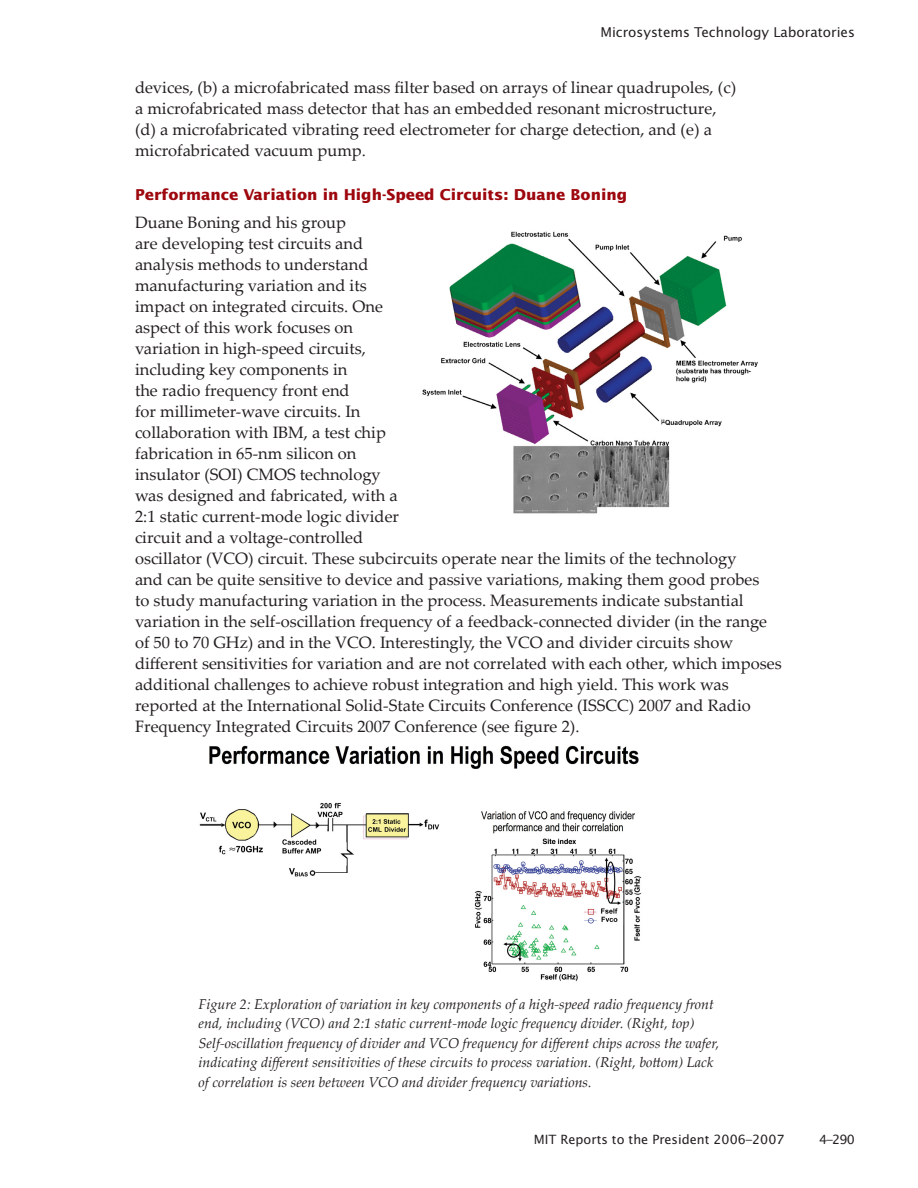
<style>
.page{position:relative;width:918px;height:1188px;background:#fff}
.page>*{position:absolute;margin:0;border:0;box-sizing:border-box;transform-origin:0 0}
.t1{font:16.5px/21px "Palatino Linotype";color:#231f20}
.Heading_3{font:700 15px "Lucida Sans Std";color:#9d070d}
.t2{font:italic 14.25px/19.5px "Palatino Linotype";color:#231f20}
.t3{font:13.5px "Lucida Sans Std";color:#231f20}
.t4{font:12.75px "Lucida Sans Std";color:#231f20}
</style>
<div class="page">
<img style="left:422px;top:231px;width:336px;height:283px">
<img style="left:199px;top:745px;width:442px;height:236px">
<p class="t3" style="left:600px;top:25px;width:256px">Microsystems Technology Laboratories</p>
<p class="t1" style="left:135px;top:76px;width:603px">devices, (b) a microfabricated mass filter based on arrays of linear quadrupoles, (c) a microfabricated mass detector that has an embedded resonant microstructure, (d) a microfabricated vibrating reed electrometer for charge detection, and (e) a microfabricated vacuum pump.</p>
<p class="Heading_3" style="left:135px;top:186px;width:494px">Performance Variation in High-Speed Circuits: Duane Boning</p>
<p class="t1" style="left:135px;top:211px;width:648px">Duane Boning and his group<br>are developing test circuits and<br>analysis methods to understand<br>manufacturing variation and its<br>impact on integrated circuits. One<br>aspect of this work focuses on<br>variation in high-speed circuits,<br>including key components in<br>the radio frequency front end<br>for millimeter-wave circuits. In<br>collaboration with IBM, a test chip<br>fabrication in 65-nm silicon on<br>insulator (SOI) CMOS technology<br>was designed and fabricated, with a<br>2:1 static current-mode logic divider<br>circuit and a voltage-controlled<br>oscillator (VCO) circuit. These subcircuits operate near the limits of the technology<br>and can be quite sensitive to device and passive variations, making them good probes<br>to study manufacturing variation in the process. Measurements indicate substantial variation in the self-oscillation frequency of a feedback-connected divider (in the range of 50 to 70 GHz) and in the VCO. Interestingly, the VCO and divider circuits show different sensitivities for variation and are not correlated with each other, which imposes additional challenges to achieve robust integration and high yield. This work was reported at the International Solid-State Circuits Conference (ISSCC) 2007 and Radio Frequency Integrated Circuits 2007 Conference (see figure 2).</p>
<p class="t2" style="left:199px;top:994px;width:522px">Figure 2: Exploration of variation in key components of a high-speed radio frequency front end, including (VCO) and 2:1 static current-mode logic frequency divider. (Right, top)<br>Self-oscillation frequency of divider and VCO frequency for different chips across the wafer, indicating different sensitivities of these circuits to process variation. (Right, bottom) Lack of correlation is seen between VCO and divider frequency variations.</p>
<p class="t4" style="left:534px;top:1132px;width:252px">MIT Reports to the President 2006–2007</p>
<p class="t4" style="left:819px;top:1132px;width:38px">4–290</p>
</div>
